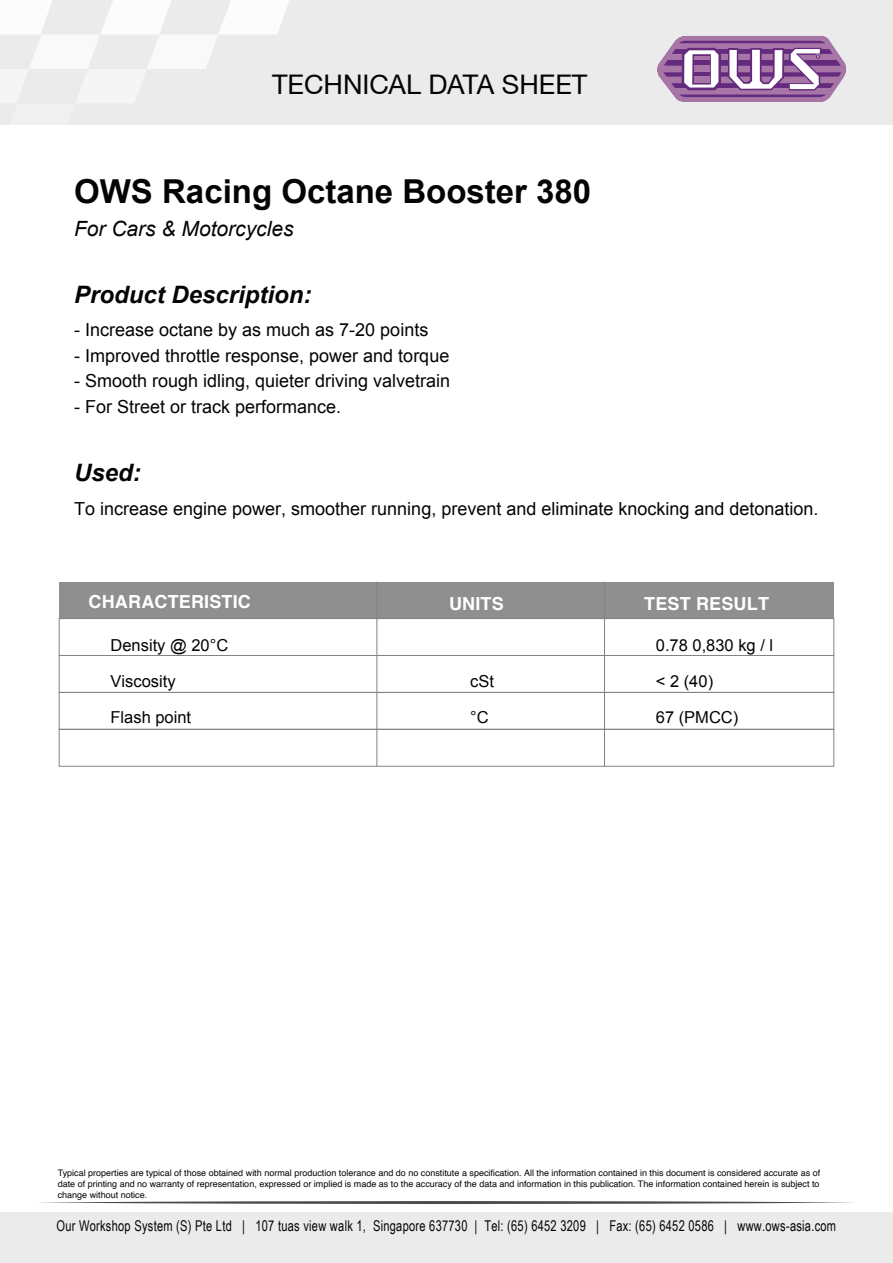
<style>
.page{position:relative;width:893px;height:1263px;background:#fff}
.page>*{position:absolute;margin:0;border:0;box-sizing:border-box;transform-origin:0 0}
.t1{font:700 33px "Arial";color:#040503}
.t2{font:27px "Helvetica Neue CE";color:#040503}
.t3{font:italic 700 24px "Arial";color:#040503}
.t4{font:italic 21px "Arial";color:#040503}
.t5{font:18px "Arial";color:#040503}
.t6{font:700 18px "Helvetica";letter-spacing:.01em;color:#fff}
.t7{font:16.5px/36px "Arial";color:#040503}
.t8{font:14.85px "Arial Narrow";letter-spacing:.02em;color:#040503;scale:.91 1}
.t9{font:9px/10.8px "Helvetica";color:#040503;text-align:justify}
</style>
<div class="page">
<div style="left:0;top:1px;width:893px;height:124px;background:#ebebec"></div>
<div style="left:0;top:1212px;width:893px;height:51px;background:#ebebec"></div>
<svg style="left:657px;top:35px;width:189px;height:67px;background:#aa85b2"></svg>
<svg style="left:0;top:0;width:289px;height:69px"></svg>
<svg style="left:39px;top:1201px;width:815px;height:3px;background:#878587"></svg>
<div style="left:59px;top:582px;width:775px;height:37px;background:#8f8f8f"></div>
<div style="left:59px;top:618px;width:775px;height:38px;border:1px solid #828383"></div>
<div style="left:59px;top:655px;width:775px;height:38px;border:1px solid #828383"></div>
<div style="left:59px;top:692px;width:775px;height:37px;border:1px solid #828383"></div>
<div style="left:59px;top:729px;width:775px;height:37px;border:1px solid #828383"></div>
<hr style="left:377px;top:582px;width:1px;height:184px;background:#828383">
<hr style="left:604px;top:582px;width:1px;height:184px;background:#828383">
<h2 class="t2" style="left:272px;top:68px;width:317px">TECHNICAL DATA SHEET</h2>
<h1 class="t1" style="left:74px;top:170px;width:519px">OWS Racing Octane Booster 380</h1>
<h3 class="t4" style="left:74px;top:215px;width:221px">For Cars &amp; Motorcycles</h3>
<h3 class="t3" style="left:74px;top:279px;width:239px">Product Description:</h3>
<h3 class="t5" style="left:74px;top:318px;width:356px">- Increase octane by as much as 7-20 points</h3>
<h3 class="t5" style="left:74px;top:344px;width:377px">- Improved throttle response, power and torque</h3>
<h3 class="t5" style="left:74px;top:369px;width:378px">- Smooth rough idling, quieter driving valvetrain</h3>
<h3 class="t5" style="left:74px;top:395px;width:269px">- For Street or track performance.</h3>
<h3 class="t3" style="left:74px;top:457px;width:68px">Used:</h3>
<h3 class="t5" style="left:74px;top:497px;width:746px">To increase engine power, smoother running, prevent and eliminate knocking and detonation.</h3>
<h3 class="t6" style="left:89px;top:591px;width:164px">CHARACTERISTIC</h3>
<h3 class="t6" style="left:449px;top:593px;width:56px">UNITS</h3>
<h3 class="t6" style="left:644px;top:593px;width:126px">TEST RESULT</h3>
<h3 class="t7" style="left:111px;top:627px;width:119px">Density @ 20°C<br>Viscosity<br>Flash point</h3>
<h3 class="t7" style="left:656px;top:627px;width:119px">0.78 0,830 kg / l &lt; 2 (40)<br>67 (PMCC)</h3>
<h3 class="t7" style="left:470px;top:663px;width:25px">cSt °C</h3>
<p class="t9" style="left:58px;top:1168px;width:764px">Typical properties are typical of those obtained with normal production tolerance and do no constitute a specification. All the information contained in this document is considered accurate as of date of printing and no warranty of representation, expressed or implied is made as to the accuracy of the data and information in this publication. The information contained herein is subject to change without notice.</p>
<h3 class="t8" style="left:56px;top:1215px;width:858px">Our Workshop System (S) Pte Ltd | 107 tuas view walk 1, Singapore 637730 | Tel: (65) 6452 3209 | Fax: (65) 6452 0586 | www.ows-asia.com</h3>
</div>
